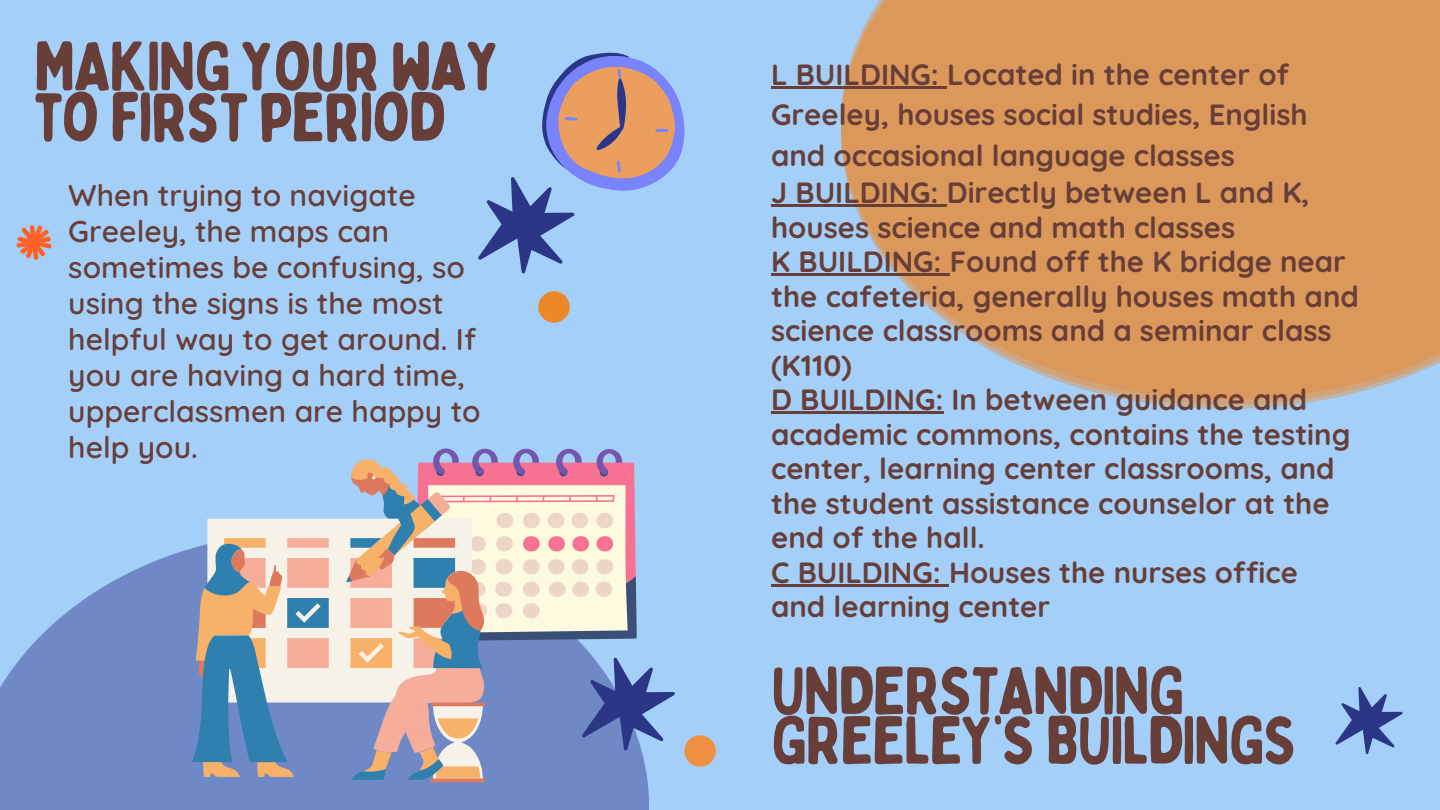
<style>
.page{position:relative;width:1440px;height:810px;background:#a4cff9}
.page>*{position:absolute;margin:0;border:0;box-sizing:border-box;transform-origin:0 0}
.t1{font:68.6px/50.7px "Bobby Jones Soft";letter-spacing:-.03em;color:#683e38}
.t2{font:67.2px/49.6px "Bobby Jones Soft";letter-spacing:-.03em;color:#683e38}
.t3{font:600 30px/36px "Quicksand";color:#683e38}
.t4{font:700 29.3px/34.5px "Quicksand";color:#683e38}
</style>
<div class="page">
<svg style="left:0;top:548px;width:649px;height:262px;fill:#6f89c7"></svg>
<div style="left:684px;top:735px;width:32px;height:32px;background:#ee8f42;border-radius:50%"></div>
<div style="left:538px;top:291px;width:32px;height:32px;background:#ed8829;border-radius:50%"></div>
<svg style="left:478px;top:53px;width:206px;height:221px"></svg>
<svg style="left:16px;top:225px;width:36px;height:35px"></svg>
<svg style="left:192px;top:546px;width:39px;height:234px;fill:#6f89c7"></svg>
<svg style="left:231px;top:751px;width:254px;height:31px;fill:#6f89c7"></svg>
<svg style="left:198px;top:449px;width:477px;height:302px"></svg>
<svg style="left:841px;top:0;width:599px;height:400px;fill:#da985a"></svg>
<hr style="left:771px;top:86px;width:176px;height:3px;background:#683e38">
<hr style="left:771px;top:205px;width:176px;height:2px;background:#683e38">
<hr style="left:771px;top:274px;width:179px;height:2px;background:#683e38">
<hr style="left:771px;top:412px;width:172px;height:2px;background:#683e38">
<hr style="left:771px;top:584px;width:178px;height:3px;background:#683e38">
<svg style="left:1335px;top:687px;width:68px;height:67px"></svg>
<p class="t1" style="left:34px;top:42px;width:468px">MAKING YOUR WAY<br>TO FIRST PERIOD</p>
<p class="t3" style="left:68px;top:177px;width:414px">When trying to navigate<br>Greeley, the maps can sometimes be confusing, so using the signs is the most helpful way to get around. If you are having a hard time, upperclassmen are happy to help you.</p>
<p class="t4" style="left:771px;top:54px;width:538px;line-height:40.5px">L BUILDING: Located in the center of<br>Greeley, houses social studies, English and occasional language classes</p>
<p class="t4" style="left:771px;top:175px;width:540px">J BUILDING: Directly between L and K, houses science and math classes</p>
<p class="t4" style="left:771px;top:244px;width:589px">K BUILDING: Found off the K bridge near the cafeteria, generally houses math and science classrooms and a seminar class (K110)</p>
<p class="t4" style="left:771px;top:382px;width:581px">D BUILDING: In between guidance and academic commons, contains the testing center, learning center classrooms, and the student assistance counselor at the end of the hall.</p>
<p class="t4" style="left:771px;top:555px;width:528px">C BUILDING: Houses the nurses office and learning center</p>
<h2 class="t2" style="left:771px;top:667px;width:528px">UNDERSTANDING<br>GREELEY’S BUILDINGS</h2>
</div>
